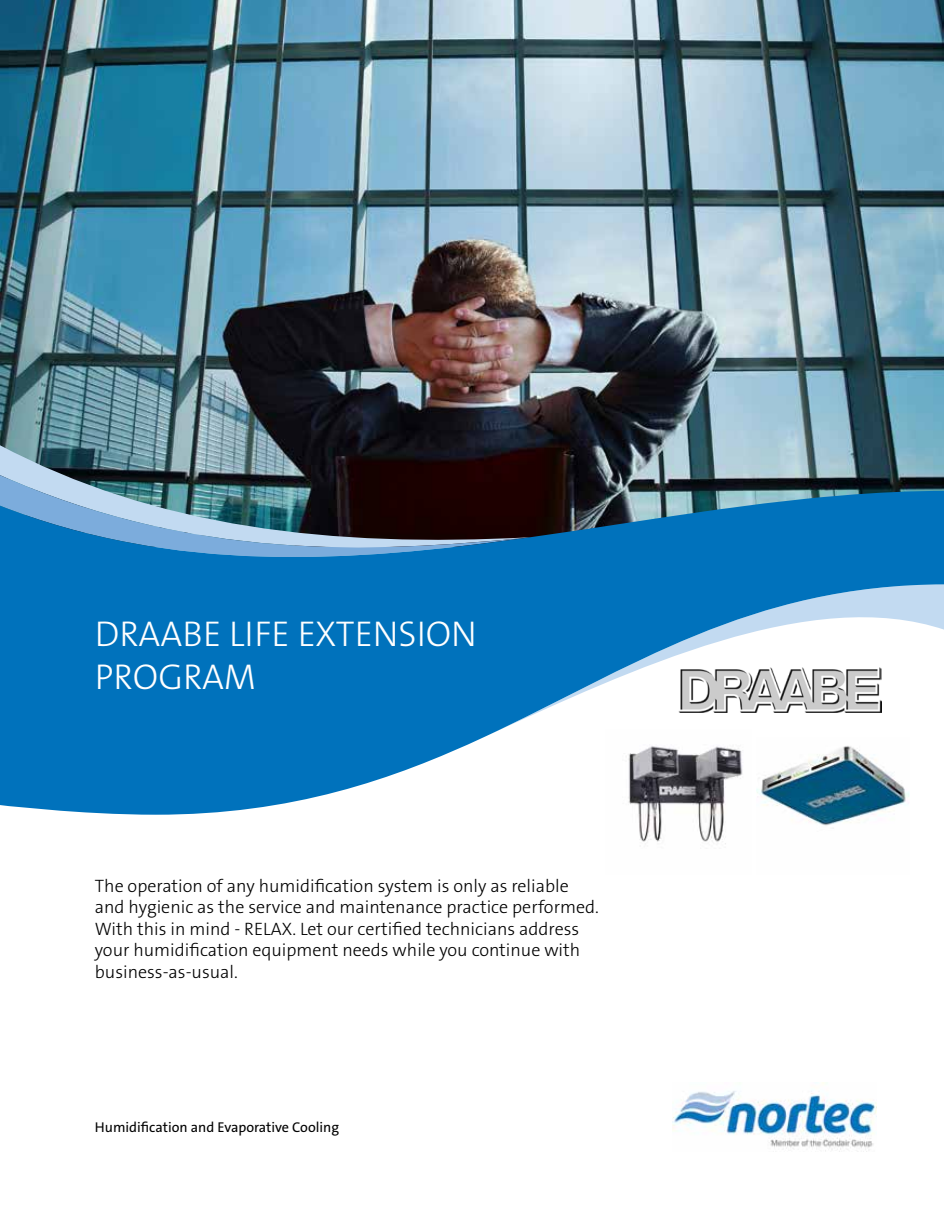
<style>
.page{position:relative;width:944px;height:1214px;background:#fff}
.page>*{position:absolute;margin:0;border:0;box-sizing:border-box;transform-origin:0 0}
.t1{font:300 36px/43.2px "The Sans B W3";color:#fff}
.t2{font:300 18px/21.6px "The Sans B W3";color:#000}
.t3{font:14.25px "The Sans B W5 Plain";color:#000}
</style>
<div class="page">
<img style="left:0;top:0;width:943px;height:491px">
<img style="left:673px;top:1082px;width:203px;height:69px">
<svg style="left:0;top:444px;width:530px;height:47px;background:#455159"></svg>
<svg style="left:0;top:474px;width:527px;height:17px;background:#373d44"></svg>
<svg style="left:0;top:491px;width:943px;height:323px;fill:#0072bc"></svg>
<img style="left:605px;top:729px;width:147px;height:115px">
<img style="left:756px;top:737px;width:153px;height:89px">
<img style="left:678px;top:667px;width:203px;height:45px">
<h1 class="t1" style="left:95px;top:612px;width:383px">DRAABE LIFE EXTENSION<br>PROGRAM</h1>
<p class="t2" style="left:95px;top:874px;width:505px">The operation of any humidification system is only as reliable and hygienic as the service and maintenance practice performed.<br>With this in mind - RELAX. Let our certified technicians address your humidification equipment needs while you continue with business-as-usual.</p>
<p class="t3" style="left:95px;top:1117px;width:246px">Humidification and Evaporative Cooling</p>
</div>
